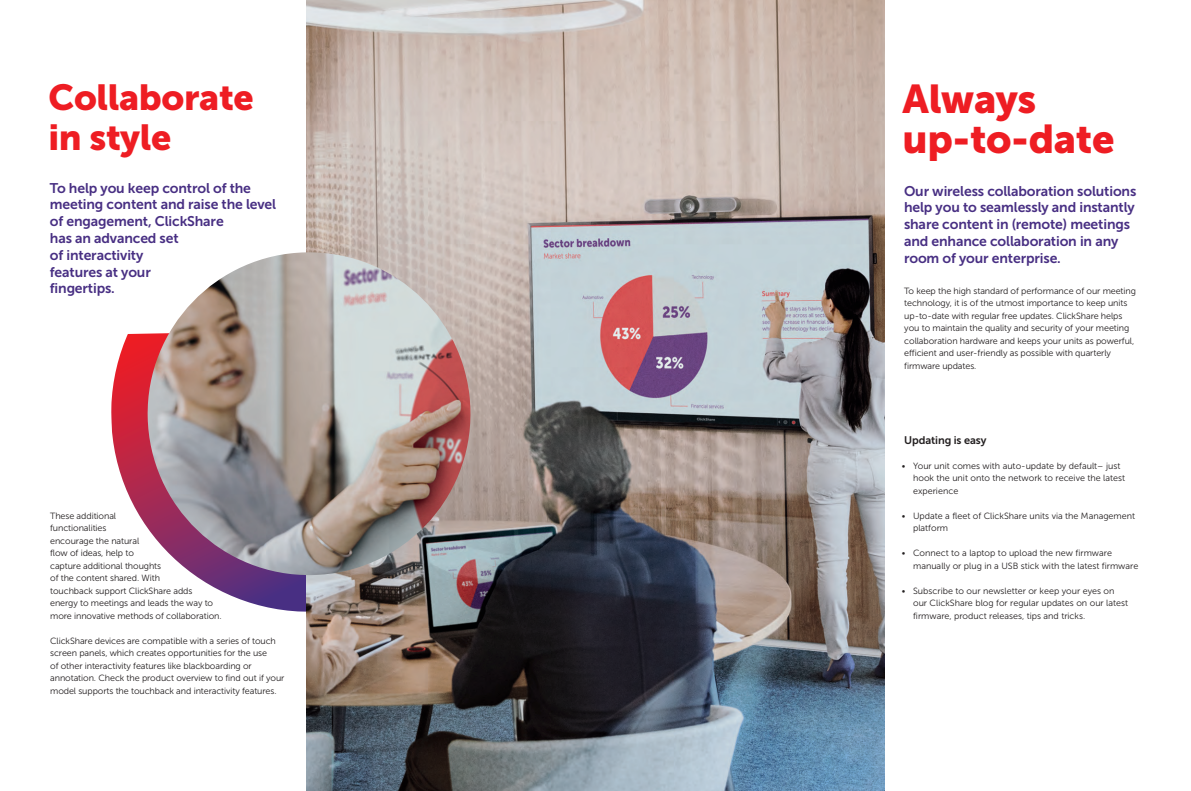
<style>
.page{position:relative;width:1191px;height:791px;background:#fff}
.page>*{position:absolute;margin:0;border:0;box-sizing:border-box;transform-origin:0 0}
.t1{font:40px/40px "Museo Sans 900";letter-spacing:-.01em;color:#ee1d23}
.t2{font:36px/40px "Museo Sans 900";letter-spacing:-.01em;color:#ee1d23}
.t3{font:14px/16.8px "Museo Sans 700";letter-spacing:-.01em;color:#482f83}
.t4{font:11px "Museo Sans 700";letter-spacing:-.01em;color:#231f20}
.t5{font:9px/12.5px "Museo Sans 300";letter-spacing:-.01em;color:#231f20}
</style>
<div class="page">
<svg style="left:111px;top:333px;width:195px;height:279px"></svg>
<img style="left:306px;top:0;width:578px;height:791px">
<img style="left:146px;top:252px;width:326px;height:325px">
<h2 class="t2" style="left:48px;top:77px;width:207px">Collaborate in style</h2>
<h3 class="t3" style="left:50px;top:179px;width:228px">To help you keep control of the meeting content and raise the level of engagement, ClickShare<br>has an advanced set<br>of interactivity<br>features at your<br>fingertips.</h3>
<p class="t5" style="left:50px;top:510px;width:173px">These additional<br>functionalities<br>encourage the natural<br>flow of ideas, help to<br>capture additional thoughts<br>of the content shared. With<br>touchback support ClickShare adds energy to meetings and leads the way to more innovative methods of collaboration.</p>
<p class="t5" style="left:50px;top:635px;width:236px">ClickShare devices are compatible with a series of touch screen panels, which creates opportunities for the use<br>of other interactivity features like blackboarding or annotation. Check the product overview to find out if your model supports the touchback and interactivity features.</p>
<h1 class="t1" style="left:902px;top:79px;width:213px">Always up-to-date</h1>
<h3 class="t3" style="left:904px;top:182px;width:234px">Our wireless collaboration solutions help you to seamlessly and instantly share content in (remote) meetings and enhance collaboration in any room of your enterprise.</h3>
<p class="t5" style="left:904px;top:285px;width:233px">To keep the high standard of performance of our meeting technology, it is of the utmost importance to keep units up-to-date with regular free updates. ClickShare helps you to maintain the quality and security of your meeting collaboration hardware and keeps your units as powerful, efficient and user-friendly as possible with quarterly firmware updates.</p>
<p class="t4" style="left:904px;top:434px;width:84px">Updating is easy</p>
<p class="t5" style="left:913px;top:460px;width:213px;text-indent:-11px">• Your unit comes with auto-update by default– just hook the unit onto the network to receive the latest experience</p>
<p class="t5" style="left:913px;top:510px;width:223px;text-indent:-11px">• Update a fleet of ClickShare units via the Management platform</p>
<p class="t5" style="left:913px;top:547px;width:227px;text-indent:-11px">• Connect to a laptop to upload the new firmware manually or plug in a USB stick with the latest firmware</p>
<p class="t5" style="left:913px;top:585px;width:216px;text-indent:-11px">• Subscribe to our newsletter or keep your eyes on our ClickShare blog for regular updates on our latest firmware, product releases, tips and tricks.</p>
</div>
